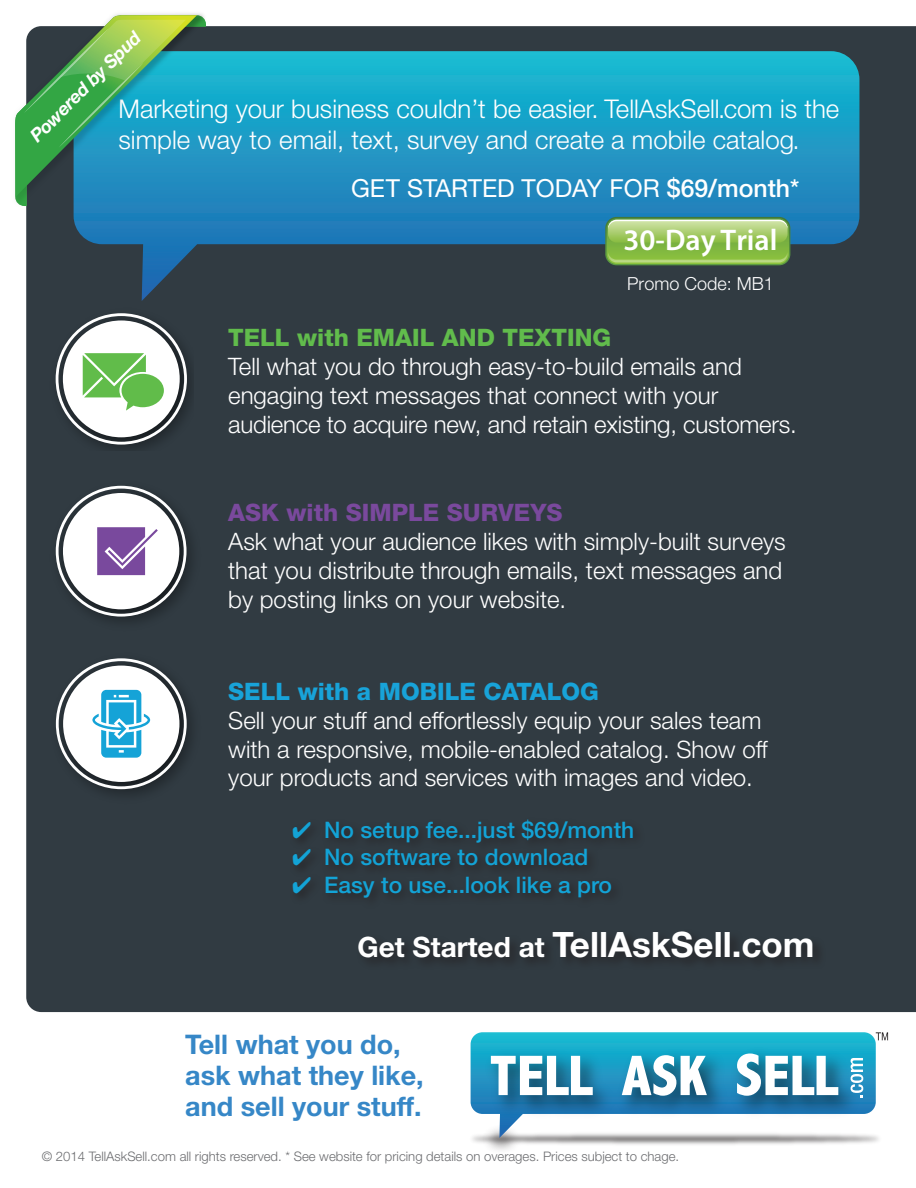
<style>
.page{position:relative;width:916px;height:1188px;background:#fff}
.page>*{position:absolute;margin:0;border:0;box-sizing:border-box;transform-origin:0 0}
.t1{font:700 34.95px "Helvetica Neue";color:#fff}
.t2{font:600 29.85px "Myriad Pro";color:#fff}
.t3{font:700 27px/30.8px "Helvetica Neue";color:#3687c7}
.t4{font:300 25.8px/31px "Helvetica Neue";color:#fff}
.t5{font:24.9px "Helvetica Neue";color:#fff}
.t6{font:300 24px/28.8px "Helvetica Neue";color:#fff}
.t7{font:800 24px "Helvetica Neue";color:#61bc4c}
.t8{font:800 24px "Helvetica Neue";color:#18a3d9}
.t9{font:800 24px "Helvetica Neue";color:#7a499d}
.t10{font:500 22.8px "Helvetica Neue";color:#13a3d6}
.t11{font:italic 700 18.3px "Helvetica Neue";color:#fff}
.t12{font:300 18px "Helvetica Neue";color:#fff}
.t13{font:300 13.2px "Helvetica Neue";color:#6c6d70}
.s1{font-weight:500}
.s2{font-size:28.05px}
</style>
<div class="page">
<div style="left:26px;top:26px;width:890px;height:986px;background:#313b42"></div>
<svg style="left:74px;top:51px;width:785px;height:250px;background:#2181a3"></svg>
<img style="left:50px;top:307px;width:144px;height:143px">
<div style="left:63px;top:320px;width:117px;height:117px;background:#fff;border-radius:50%"></div>
<div style="left:56px;top:313px;width:131px;height:131px;border:3px solid #fff;border-radius:50%"></div>
<svg style="left:83px;top:353px;width:81px;height:57px"></svg>
<img style="left:47px;top:477px;width:157px;height:157px">
<div style="left:63px;top:493px;width:116px;height:116px;background:#fff;border-radius:50%"></div>
<svg style="left:97px;top:527px;width:61px;height:48px"></svg>
<div style="left:56px;top:486px;width:130px;height:130px;border:3px solid #fff;border-radius:50%"></div>
<img style="left:47px;top:649px;width:157px;height:158px">
<div style="left:63px;top:665px;width:116px;height:117px;background:#fff;border-radius:50%"></div>
<svg style="left:92px;top:690px;width:58px;height:67px"></svg>
<div style="left:56px;top:658px;width:131px;height:131px;border:3px solid #fff;border-radius:50%"></div>
<div style="left:290px;top:816px;width:355px;height:93px;background:#2f383e"></div>
<div style="left:356px;top:928px;width:470px;height:43px;background:#2e363c"></div>
<img style="left:470px;top:1137px;width:92px;height:16px">
<svg style="left:470px;top:1032px;width:418px;height:105px"></svg>
<img style="left:26px;top:13px;width:213px;height:222px">
<svg style="left:15px;top:15px;width:191px;height:191px;background:#43998b"></svg>
<svg style="left:605px;top:217px;width:185px;height:48px;background:#95c15f"></svg>
<p class="t11" style="left:25px;top:131px;width:149px;rotate:-45deg">Powered by Spud</p>
<p class="t4" style="left:119px;top:92px;width:722px">Marketing your business couldn’t be easier. TellAskSell.com is the simple way to email, text, survey and create a mobile catalog.</p>
<p class="t5" style="left:351px;top:173px;width:450px">GET STARTED TODAY FOR <span class="s1">$69/month*</span></p>
<p class="t2" style="left:623px;top:220px;width:155px">30-Day Trial</p>
<p class="t12" style="left:627px;top:272px;width:148px">Promo Code: MB1</p>
<p class="t7" style="left:228px;top:323px;width:384px">TELL with EMAIL AND TEXTING</p>
<p class="t6" style="left:228px;top:351px;width:570px">Tell what you do through easy-to-build emails and engaging text messages that connect with your audience to acquire new, and retain existing, customers.</p>
<p class="t9" style="left:228px;top:498px;width:336px">ASK with SIMPLE SURVEYS</p>
<p class="t6" style="left:228px;top:526px;width:559px">Ask what your audience likes with simply-built surveys that you distribute through emails, text messages and by posting links on your website.</p>
<p class="t8" style="left:228px;top:677px;width:372px">SELL with a MOBILE CATALOG</p>
<p class="t6" style="left:228px;top:705px;width:541px">Sell your stuff and effortlessly equip your sales team with a responsive, mobile-enabled catalog. Show off your products and services with images and video.</p>
<p class="t10" style="left:292px;top:816px;width:343px">✔ No setup fee...just $69/month</p>
<p class="t10" style="left:292px;top:843px;width:298px">✔ No software to download</p>
<p class="t10" style="left:292px;top:870px;width:321px">✔ Easy to use...look like a pro</p>
<h1 class="t1" style="left:357px;top:923px;width:458px"><span class="s2">Get Started at</span> TellAskSell.com</h1>
<p class="t3" style="left:185px;top:1028px;width:240px">Tell what you do, ask what they like, and sell your stuff.</p>
<p class="t13" style="left:42px;top:1148px;width:639px">© 2014 TellAskSell.com all rights reserved. * See website for pricing details on overages. Prices subject to chage.</p>
</div>
